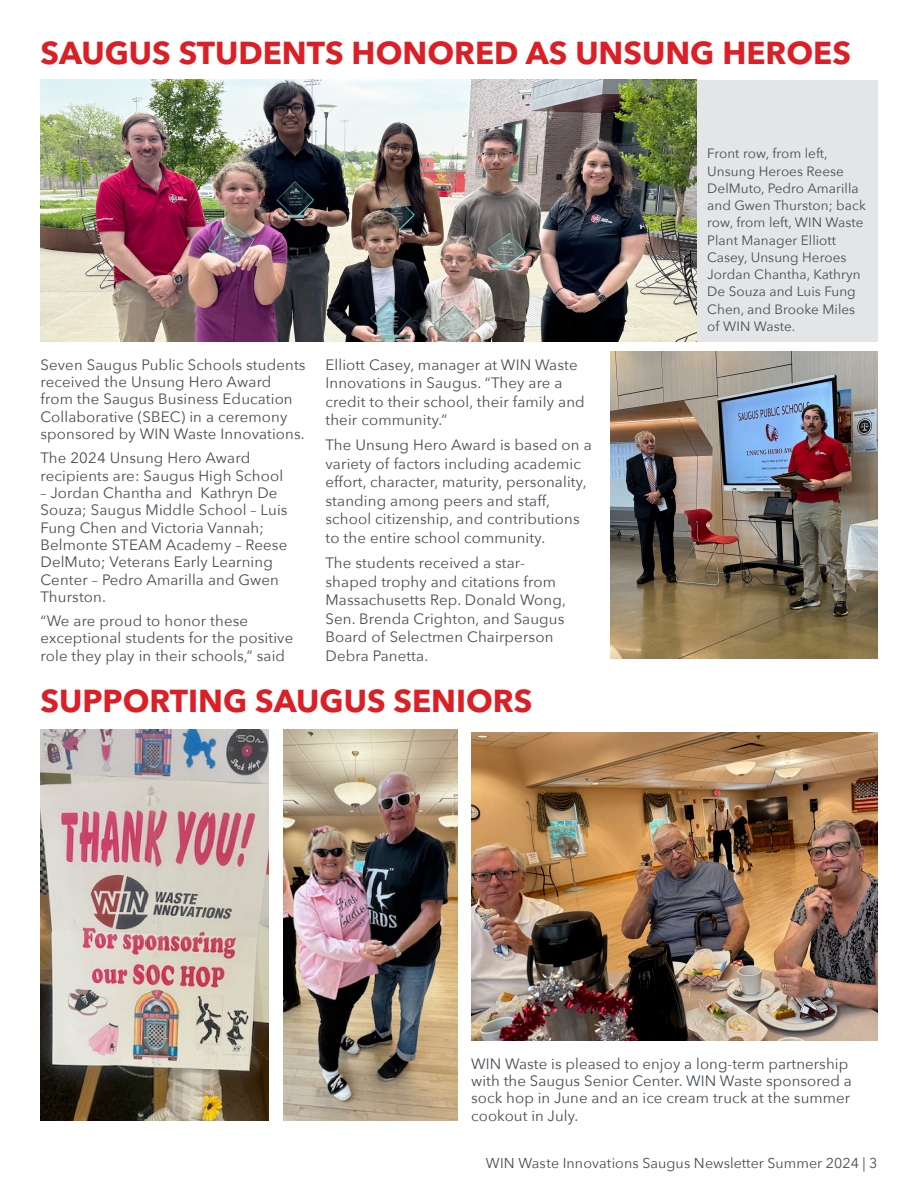
<style>
.page{position:relative;width:918px;height:1188px;background:#fff}
.page>*{position:absolute;margin:0;border:0;box-sizing:border-box;transform-origin:0 0}
.Wheelabrator_Headline{font:700 31.5px "Avenir Next LT Pro";color:#da2026}
.Wheelabrator_Body_Copy{font:15px/17.4px "Avenir Next";letter-spacing:.01em;color:#464e55}
.Wheelabrator_Body_Copy-2{font:14.25px "Avenir Next";color:#464e55}
.Wheelabrator_Body_Copy-3{font:13.5px/17.2px "Avenir Next";letter-spacing:.005em;color:#464e55}
</style>
<div class="page">
<img style="left:40px;top:80px;width:657px;height:261px">
<img style="left:611px;top:351px;width:267px;height:308px">
<img style="left:40px;top:730px;width:228px;height:390px">
<img style="left:471px;top:732px;width:407px;height:309px">
<img style="left:283px;top:730px;width:174px;height:390px">
<div style="left:697px;top:80px;width:181px;height:261px;background:#e4e5e7"></div>
<p class="Wheelabrator_Headline" style="left:40px;top:34px;width:812px">SAUGUS STUDENTS HONORED AS UNSUNG HEROES</p>
<p class="Wheelabrator_Body_Copy" style="left:40px;top:355px;width:267px">Seven Saugus Public Schools students received the Unsung Hero Award from the Saugus Business Education Collaborative (SBEC) in a ceremony sponsored by WIN Waste Innovations.</p>
<p class="Wheelabrator_Body_Copy" style="left:40px;top:449px;width:244px">The 2024 Unsung Hero Award recipients are: Saugus High School</p>
<p class="Wheelabrator_Body_Copy" style="left:40px;top:483px;width:249px">– Jordan Chantha and Kathryn De<br>Souza; Saugus Middle School – Luis<br>Fung Chen and Victoria Vannah;<br>Belmonte STEAM Academy – Reese<br>DelMuto; Veterans Early Learning<br>Center – Pedro Amarilla and Gwen<br>Thurston.</p>
<p class="Wheelabrator_Body_Copy" style="left:40px;top:611px;width:254px">“We are proud to honor these exceptional students for the positive role they play in their schools,” said</p>
<p class="Wheelabrator_Body_Copy" style="left:325px;top:355px;width:261px;line-height:18.5px">Elliott Casey, manager at WIN Waste<br>Innovations in Saugus. “They are a credit to their school, their family and their community.”</p>
<p class="Wheelabrator_Body_Copy" style="left:325px;top:435px;width:268px;line-height:18.5px">The Unsung Hero Award is based on a variety of factors including academic effort, character, maturity, personality, standing among peers and staff, school citizenship, and contributions to the entire school community.</p>
<p class="Wheelabrator_Body_Copy" style="left:325px;top:553px;width:242px;line-height:18.5px">The students received a star&shy;shaped trophy and citations from<br>Massachusetts Rep. Donald Wong,<br>Sen. Brenda Crighton, and Saugus<br>Board of Selectmen Chairperson<br>Debra Panetta.</p>
<p class="Wheelabrator_Headline" style="left:40px;top:682px;width:493px">SUPPORTING SAUGUS SENIORS</p>
<p class="Wheelabrator_Body_Copy-3" style="left:707px;top:144px;width:160px">Front row, from left,<br>Unsung Heroes Reese<br>DelMuto, Pedro Amarilla and Gwen Thurston; back row, from left, WIN Waste<br>Plant Manager Elliott<br>Casey, Unsung Heroes<br>Jordan Chantha, Kathryn<br>De Souza and Luis Fung<br>Chen, and Brooke Miles of WIN Waste.</p>
<p class="Wheelabrator_Body_Copy" style="left:471px;top:1054px;width:382px">WIN Waste is pleased to enjoy a long-term partnership with the Saugus Senior Center. WIN Waste sponsored a sock hop in June and an ice cream truck at the summer cookout in July.</p>
<p class="Wheelabrator_Body_Copy-2" style="left:486px;top:1151px;width:393px">WIN Waste Innovations Saugus Newsletter Summer 2024 | 3</p>
</div>
